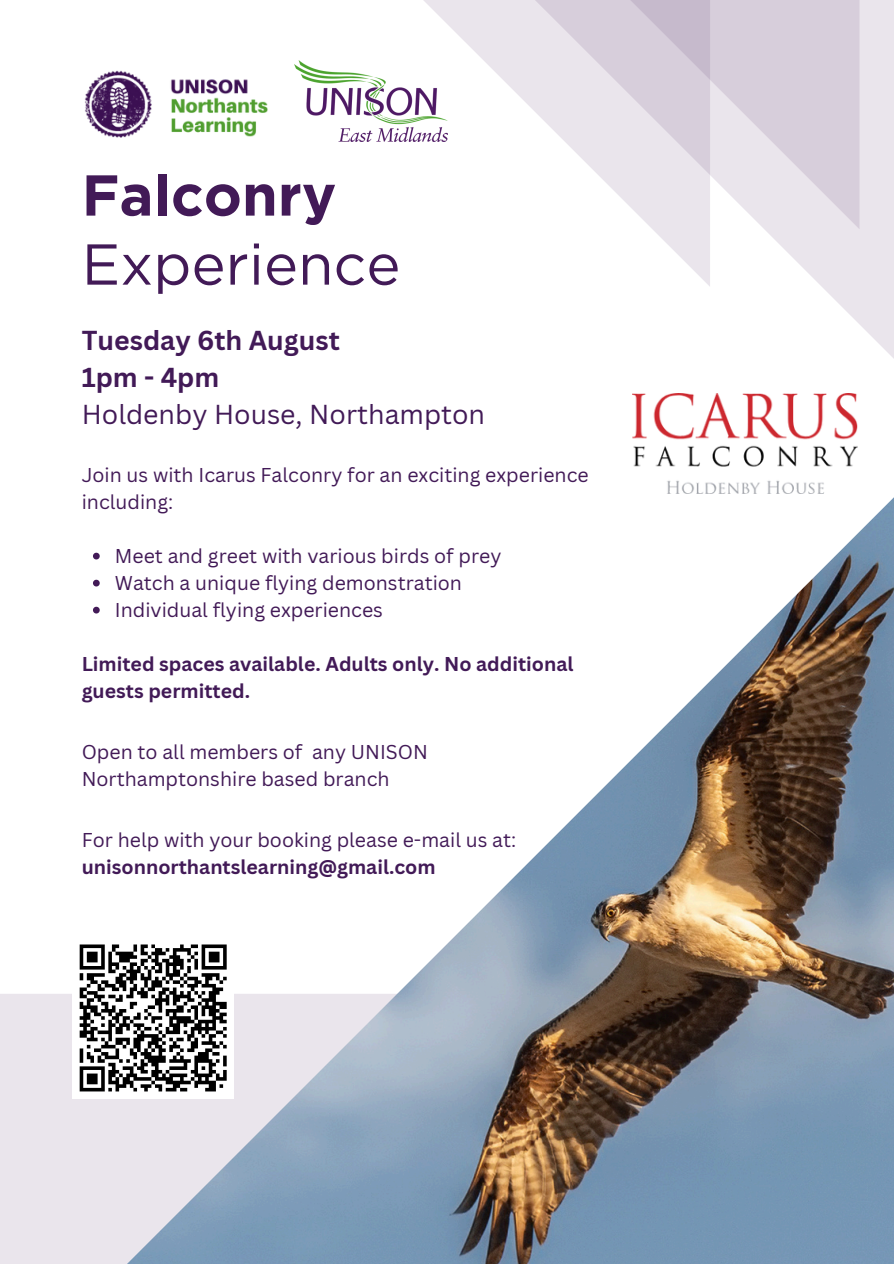
<style>
.page{position:relative;width:894px;height:1264px;background:#fff}
.page>*{position:absolute;margin:0;border:0;box-sizing:border-box;transform-origin:0 0}
.t1{font:57.45px/69px "Gotham";color:#421a57}
.t2{font:26.7px/37.2px "Canva Sans";color:#421a57}
.t3{font:19.5px/27px "Canva Sans";color:#421a57}
.t4{font:700 19.5px/27px "Canva Sans";color:#421a57}
.s1{font-weight:700}
</style>
<div class="page">
<svg style="left:764px;top:0;width:129px;height:358px;fill:#eae5ec"></svg>
<svg style="left:710px;top:0;width:149px;height:229px;background:#ded6e1"></svg>
<svg style="left:419px;top:0;width:291px;height:286px"></svg>
<img style="left:85px;top:70px;width:183px;height:68px">
<div style="left:0;top:994px;width:127px;height:269px;background:#eae5ec"></div>
<img style="left:294px;top:60px;width:153px;height:81px">
<img style="left:127px;top:493px;width:766px;height:770px">
<div style="left:72px;top:937px;width:162px;height:161px;background:#fff"></div>
<svg style="left:79px;top:944px;width:148px;height:148px"></svg>
<svg style="left:93px;top:552px;width:7px;height:7px"></svg>
<svg style="left:93px;top:579px;width:7px;height:7px"></svg>
<svg style="left:93px;top:606px;width:7px;height:7px"></svg>
<img style="left:632px;top:393px;width:225px;height:100px">
<p class="t1" style="left:82px;top:160px;width:320px"><span class="s1">Falconry<br></span>Experience</p>
<p class="t2" style="left:82px;top:321px;width:405px"><span class="s1">Tuesday 6th August<br>1pm - 4pm<br></span>Holdenby House, Northampton</p>
<p class="t3" style="left:82px;top:461px;width:508px">Join us with Icarus Falconry for an exciting experience including:</p>
<h1 class="t3" style="left:115px;top:542px;width:388px">Meet and greet with various birds of prey</h1>
<h2 class="t3" style="left:115px;top:569px;width:348px">Watch a unique flying demonstration</h2>
<p class="t3" style="left:115px;top:596px;width:269px">Individual flying experiences</p>
<p class="t4" style="left:82px;top:650px;width:493px">Limited spaces available. Adults only. No additional guests permitted.</p>
<p class="t3" style="left:82px;top:738px;width:348px">Open to all members of any UNISON<br>Northamptonshire based branch</p>
<h3 class="t3" style="left:82px;top:825px;width:436px">For help with your booking please e-mail us at:</h3>
<p class="t4" style="left:82px;top:852px;width:355px">unisonnorthantslearning@gmail.com</p>
</div>
